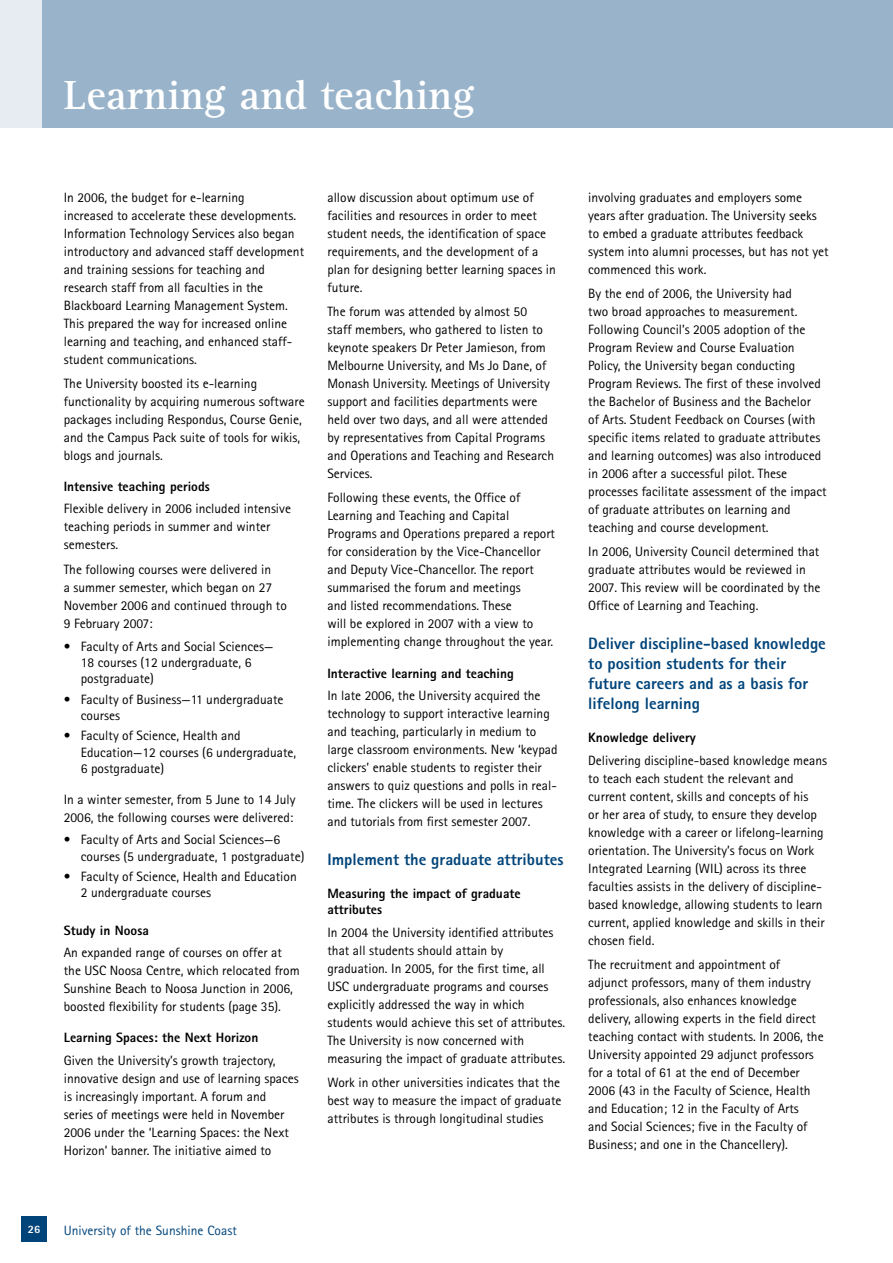
<style>
.page{position:relative;width:893px;height:1263px;background:#fff}
.page>*{position:absolute;margin:0;border:0;box-sizing:border-box;transform-origin:0 0}
.t1{font:700 42px "Rotis Serif";color:#fff}
.t2{font:800 16.5px/20px "Rotis Sans Serif";color:#00447a}
.t3{font:13.5px/18px "Rotis Sans Serif";color:#000}
.t4{font:800 13.5px/16.2px "Rotis Sans Serif";color:#000}
.t5{font:13.5px "Rotis Sans Serif";color:#00447a}
.t6{font:800 11.25px "Rotis Sans Serif";color:#fff}
</style>
<div class="page">
<div style="left:0;top:0;width:86px;height:128px;background:#e6ecf2"></div>
<div style="left:43px;top:0;width:850px;height:128px;background:#99b4ca"></div>
<div style="left:21px;top:1216px;width:26px;height:26px;background:#00447a"></div>
<h1 class="t1" style="left:64px;top:71px;width:412px">Learning and teaching</h1>
<p class="t3" style="left:64px;top:188px;width:242px">In 2006, the budget for e-learning<br>increased to accelerate these developments.<br>Information Technology Services also began introductory and advanced staff development and training sessions for teaching and research staff from all faculties in the Blackboard Learning Management System.<br>This prepared the way for increased online learning and teaching, and enhanced staff&shy;student communications.</p>
<p class="t3" style="left:64px;top:374px;width:242px">The University boosted its e-learning functionality by acquiring numerous software packages including Respondus, Course Genie, and the Campus Pack suite of tools for wikis, blogs and journals.</p>
<p class="t4" style="left:64px;top:478px;width:148px">Intensive teaching periods</p>
<p class="t3" style="left:64px;top:500px;width:229px">Flexible delivery in 2006 included intensive teaching periods in summer and winter semesters.</p>
<p class="t3" style="left:64px;top:560px;width:225px">The following courses were delivered in<br>a summer semester, which began on 27<br>November 2006 and continued through to<br>9 February 2007:</p>
<p class="t3" style="left:81px;top:638px;width:194px;line-height:16.2px;text-indent:-17px">• Faculty of Arts and Social Sciences—<br>18 courses (12 undergraduate, 6 postgraduate)</p>
<p class="t3" style="left:81px;top:691px;width:204px;line-height:16.2px;text-indent:-17px">• Faculty of Business—11 undergraduate courses</p>
<p class="t3" style="left:81px;top:728px;width:217px;line-height:16.2px;text-indent:-17px">• Faculty of Science, Health and<br>Education—12 courses (6 undergraduate,<br>6 postgraduate)</p>
<p class="t3" style="left:64px;top:790px;width:233px">In a winter semester, from 5 June to 14 July<br>2006, the following courses were delivered:</p>
<p class="t3" style="left:81px;top:831px;width:225px;line-height:16.2px;text-indent:-17px">• Faculty of Arts and Social Sciences—6 courses (5 undergraduate, 1 postgraduate)</p>
<p class="t3" style="left:81px;top:868px;width:217px;line-height:16.2px;text-indent:-17px">• Faculty of Science, Health and Education<br>2 undergraduate courses</p>
<p class="t4" style="left:64px;top:922px;width:87px">Study in Noosa</p>
<p class="t3" style="left:64px;top:943px;width:237px">An expanded range of courses on offer at the USC Noosa Centre, which relocated from Sunshine Beach to Noosa Junction in 2006, boosted flexibility for students (page 35).</p>
<p class="t4" style="left:64px;top:1029px;width:196px">Learning Spaces: the Next Horizon</p>
<p class="t3" style="left:64px;top:1051px;width:237px">Given the University’s growth trajectory, innovative design and use of learning spaces is increasingly important. A forum and series of meetings were held in November 2006 under the ‘Learning Spaces: the Next Horizon’ banner. The initiative aimed to</p>
<p class="t3" style="left:327px;top:188px;width:230px">allow discussion about optimum use of facilities and resources in order to meet student needs, the identification of space requirements, and the development of a plan for designing better learning spaces in future.</p>
<p class="t3" style="left:327px;top:302px;width:228px">The forum was attended by almost 50 staff members, who gathered to listen to keynote speakers Dr Peter Jamieson, from Melbourne University, and Ms Jo Dane, of Monash University. Meetings of University support and facilities departments were held over two days, and all were attended by representatives from Capital Programs and Operations and Teaching and Research Services.</p>
<p class="t3" style="left:327px;top:489px;width:229px">Following these events, the Office of Learning and Teaching and Capital Programs and Operations prepared a report for consideration by the Vice-Chancellor and Deputy Vice-Chancellor. The report summarised the forum and meetings<br>and listed recommendations. These<br>will be explored in 2007 with a view to implementing change throughout the year.</p>
<p class="t4" style="left:327px;top:665px;width:188px">Interactive learning and teaching</p>
<p class="t3" style="left:327px;top:686px;width:232px">In late 2006, the University acquired the technology to support interactive learning and teaching, particularly in medium to large classroom environments. New ‘keypad clickers’ enable students to register their answers to quiz questions and polls in real&shy;time. The clickers will be used in lectures and tutorials from first semester 2007.</p>
<p class="t2" style="left:327px;top:849px;width:238px">Implement the graduate attributes</p>
<p class="t4" style="left:327px;top:885px;width:195px">Measuring the impact of graduate attributes</p>
<p class="t3" style="left:327px;top:923px;width:239px">In 2004 the University identified attributes that all students should attain by graduation. In 2005, for the first time, all USC undergraduate programs and courses explicitly addressed the way in which students would achieve this set of attributes.<br>The University is now concerned with measuring the impact of graduate attributes.</p>
<p class="t3" style="left:327px;top:1073px;width:236px;text-align:justify">Work in other universities indicates that the best way to measure the impact of graduate attributes is through longitudinal studies</p>
<p class="t3" style="left:588px;top:188px;width:242px">involving graduates and employers some years after graduation. The University seeks to embed a graduate attributes feedback system into alumni processes, but has not yet commenced this work.</p>
<p class="t3" style="left:588px;top:284px;width:240px">By the end of 2006, the University had<br>two broad approaches to measurement.<br>Following Council’s 2005 adoption of the Program Review and Course Evaluation Policy, the University began conducting Program Reviews. The first of these involved the Bachelor of Business and the Bachelor<br>of Arts. Student Feedback on Courses (with specific items related to graduate attributes and learning outcomes) was also introduced in 2006 after a successful pilot. These processes facilitate assessment of the impact of graduate attributes on learning and teaching and course development.</p>
<p class="t3" style="left:588px;top:543px;width:234px">In 2006, University Council determined that graduate attributes would be reviewed in 2007. This review will be coordinated by the Office of Learning and Teaching.</p>
<p class="t2" style="left:588px;top:634px;width:239px">Deliver discipline-based knowledge to position students for their future careers and as a basis for lifelong learning</p>
<p class="t4" style="left:588px;top:729px;width:109px">Knowledge delivery</p>
<p class="t3" style="left:588px;top:751px;width:240px">Delivering discipline-based knowledge means to teach each student the relevant and current content, skills and concepts of his<br>or her area of study, to ensure they develop knowledge with a career or lifelong-learning orientation. The University’s focus on Work Integrated Learning (WIL) across its three faculties assists in the delivery of discipline&shy;based knowledge, allowing students to learn current, applied knowledge and skills in their chosen field.</p>
<p class="t3" style="left:588px;top:955px;width:237px">The recruitment and appointment of<br>adjunct professors, many of them industry professionals, also enhances knowledge delivery, allowing experts in the field direct teaching contact with students. In 2006, the University appointed 29 adjunct professors for a total of 61 at the end of December 2006 (43 in the Faculty of Science, Health and Education; 12 in the Faculty of Arts<br>and Social Sciences; five in the Faculty of Business; and one in the Chancellery).</p>
<p class="t6" style="left:28px;top:1222px;width:14px">26</p>
<p class="t5" style="left:64px;top:1222px;width:175px">University of the Sunshine Coast</p>
</div>
